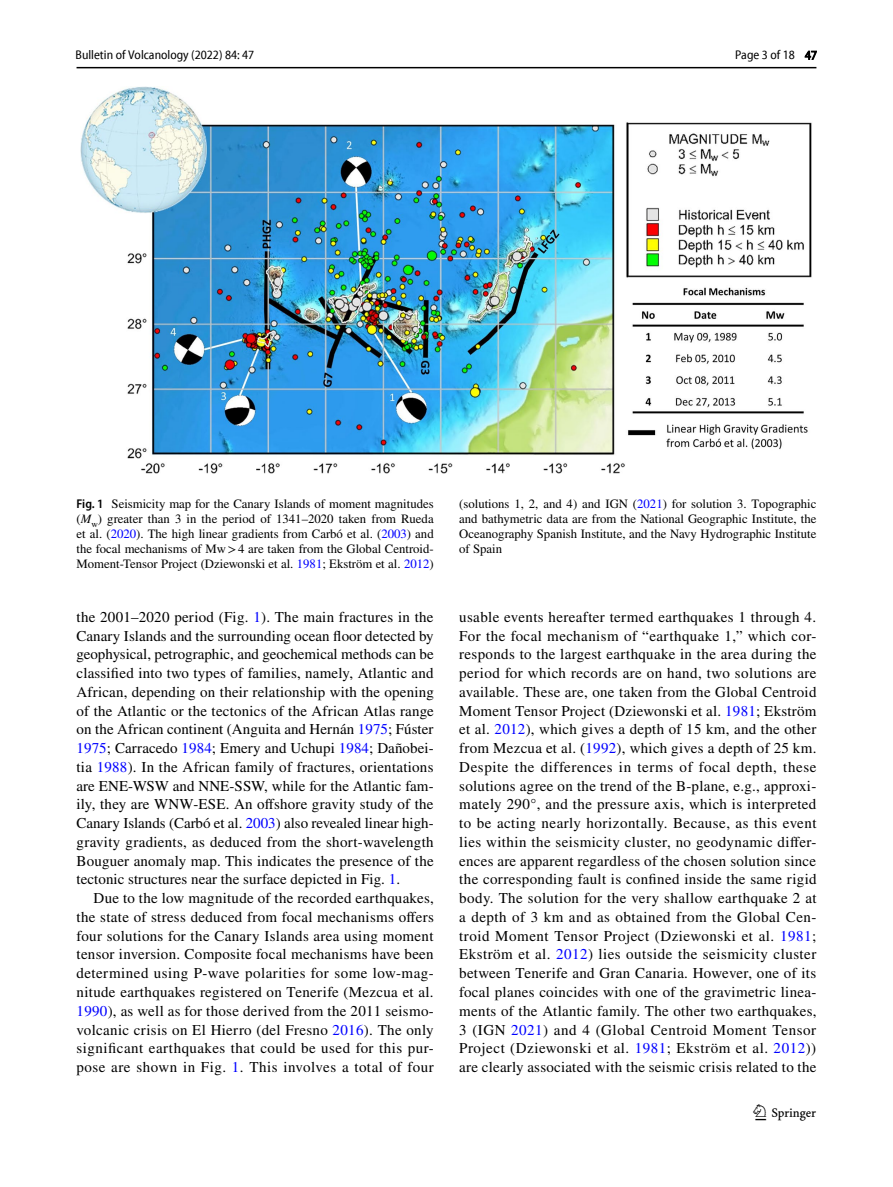
<style>
.page{position:relative;width:893px;height:1187px;background:#fff}
.page>*{position:absolute;margin:0;border:0;box-sizing:border-box;transform-origin:0 0}
.t1{font:22.5px "Springnew Regular 3";color:#000}
.t2{font:15px/18.8px "STIX";letter-spacing:.015em;color:#000;text-align:justify}
.t3{font:12.75px/15px "STIX";color:#000;text-align:justify}
.t4{font:semi-condensed 12.75px "Myriad Pro Unic";color:#000}
.s1{font-family:"Myriad Pro";font-weight:600;font-stretch:semi-condensed}
.s2{font-style:italic}
.s3{color:#00f}
</style>
<div class="page">
<hr style="left:77px;top:67px;width:739px;height:1px;background:#000">
<img style="left:81px;top:87px;width:731px;height:386px">
<p class="t4" style="left:76px;top:50px;width:180px">Bulletin of Volcanology (2022) 84: 47</p>
<p class="t4" style="left:735px;top:50px;width:83px">Page 3 of 18 47</p>
<p class="t3" style="left:77px;top:497px;width:359px"><span class="s1">Fig. 1</span> Seismicity map for the Canary Islands of moment magnitudes (<span class="s2">M</span><sub>w</sub>) greater than 3 in the period of 1341–2020 taken from Rueda et al. (<span class="s3">2020</span>). The high linear gradients from Carbó et al. (<span class="s3">2003</span>) and the focal mechanisms of Mw&gt;4 are taken from the Global Centroid-Moment-Tensor Project (Dziewonski et al. <span class="s3">1981</span>; Ekström et al. <span class="s3">2012</span>)</p>
<p class="t3" style="left:459px;top:497px;width:359px">(solutions 1, 2, and 4) and IGN (<span class="s3">2021</span>) for solution 3. Topographic and bathymetric data are from the National Geographic Institute, the Oceanography Spanish Institute, and the Navy Hydrographic Institute of Spain</p>
<p class="t2" style="left:77px;top:608px;width:359px">the 2001–2020 period (Fig. <span class="s3">1</span>). The main fractures in the Canary Islands and the surrounding ocean floor detected by geophysical, petrographic, and geochemical methods can be classified into two types of families, namely, Atlantic and African, depending on their relationship with the opening of the Atlantic or the tectonics of the African Atlas range on the African continent (Anguita and Hernán <span class="s3">1975</span>; Fúster <span class="s3">1975</span>; Carracedo <span class="s3">1984</span>; Emery and Uchupi <span class="s3">1984</span>; Dañobei&shy;tia <span class="s3">1988</span>). In the African family of fractures, orientations are ENE-WSW and NNE-SSW, while for the Atlantic fam&shy;ily, they are WNW-ESE. An offshore gravity study of the Canary Islands (Carbó et al. <span class="s3">2003</span>) also revealed linear high&shy;gravity gradients, as deduced from the short-wavelength Bouguer anomaly map. This indicates the presence of the tectonic structures near the surface depicted in Fig. <span class="s3">1</span>.</p>
<p class="t2" style="left:77px;top:889px;width:359px;text-indent:17px">Due to the low magnitude of the recorded earthquakes, the state of stress deduced from focal mechanisms offers four solutions for the Canary Islands area using moment tensor inversion. Composite focal mechanisms have been determined using P-wave polarities for some low-mag&shy;nitude earthquakes registered on Tenerife (Mezcua et al.<br><span class="s3">1990</span>), as well as for those derived from the 2011 seismo&shy;volcanic crisis on El Hierro (del Fresno <span class="s3">2016</span>). The only significant earthquakes that could be used for this pur&shy;pose are shown in Fig. <span class="s3">1</span>. This involves a total of four</p>
<p class="t2" style="left:459px;top:608px;width:359px">usable events hereafter termed earthquakes 1 through 4.<br>For the focal mechanism of “earthquake 1,” which cor&shy;responds to the largest earthquake in the area during the period for which records are on hand, two solutions are available. These are, one taken from the Global Centroid Moment Tensor Project (Dziewonski et al. <span class="s3">1981</span>; Ekström et al. <span class="s3">2012</span>), which gives a depth of 15 km, and the other from Mezcua et al. (<span class="s3">1992</span>), which gives a depth of 25 km.<br>Despite the differences in terms of focal depth, these solutions agree on the trend of the B-plane, e.g., approxi&shy;mately 290°, and the pressure axis, which is interpreted to be acting nearly horizontally. Because, as this event lies within the seismicity cluster, no geodynamic differ&shy;ences are apparent regardless of the chosen solution since the corresponding fault is confined inside the same rigid body. The solution for the very shallow earthquake 2 at a depth of 3 km and as obtained from the Global Cen&shy;troid Moment Tensor Project (Dziewonski et al. <span class="s3">1981</span>; Ekström et al. <span class="s3">2012</span>) lies outside the seismicity cluster between Tenerife and Gran Canaria. However, one of its focal planes coincides with one of the gravimetric linea&shy;ments of the Atlantic family. The other two earthquakes, 3 (IGN <span class="s3">2021</span>) and 4 (Global Centroid Moment Tensor Project (Dziewonski et al. <span class="s3">1981</span>; Ekström et al. <span class="s3">2012</span>)) are clearly associated with the seismic crisis related to the</p>
<h1 class="t1" style="left:755px;top:1104px;width:62px">1 3</h1>
</div>
